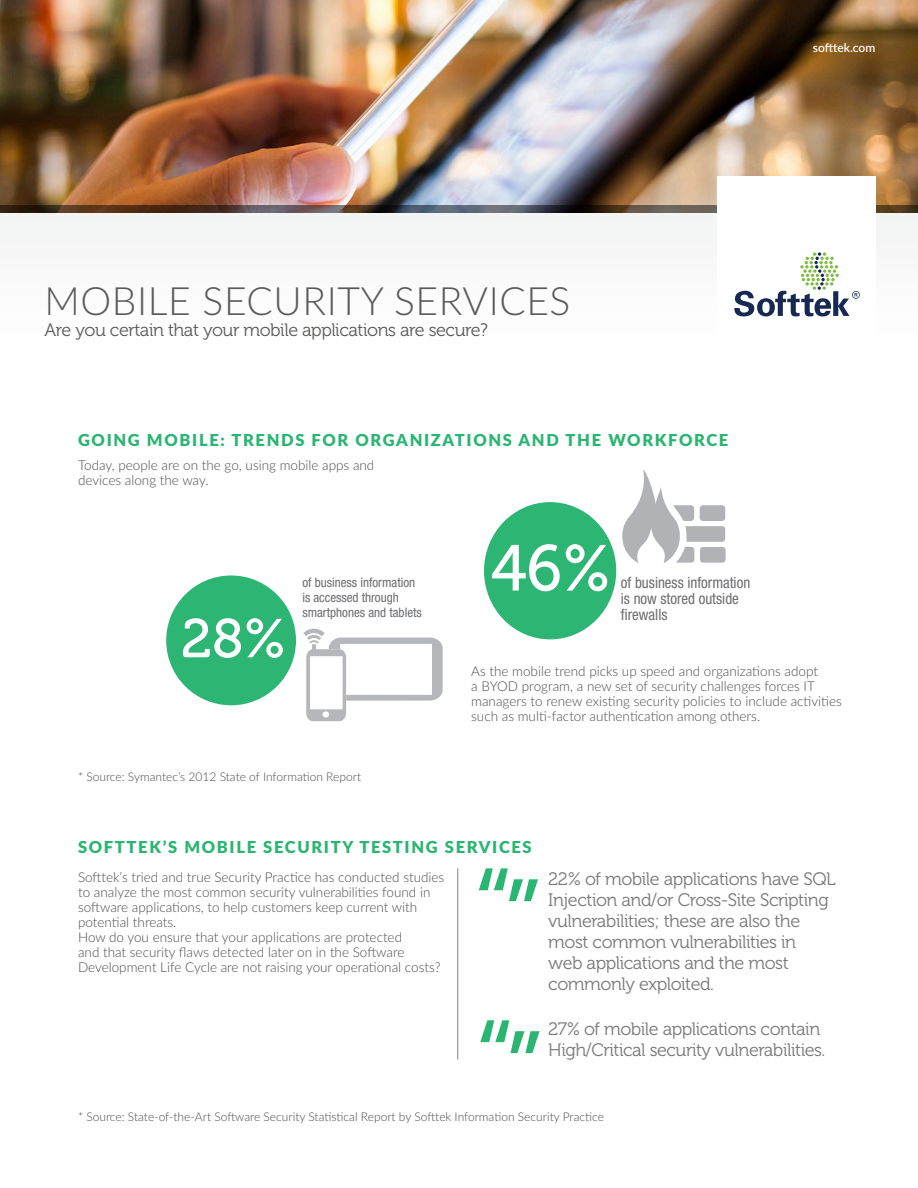
<style>
.page{position:relative;width:918px;height:1188px;background:#fff}
.page>*{position:absolute;margin:0;border:0;box-sizing:border-box;transform-origin:0 0}
.t1{font:64.65px "Museo 500";color:#fff;scale:.96 1}
.t2{font:54.45px "Museo 500";color:#fff}
.t3{font:300 39px "Lato";letter-spacing:.015em;color:#5c5a59}
.Texto_normal{font:18px "Museo 300";letter-spacing:-.025em;color:#7a7778}
.t4{font:18px "Museo 300";letter-spacing:-.025em;color:#5c5a59}
.t5{font:900 16.5px "Lato";letter-spacing:.1em;color:#2bb572}
.t6{font:condensed 15.6px/15.8px "Helvetica Neue LT Std";color:#6c6d70;scale:.96 1}
.Contenido{font:300 13.5px "Lato";color:#4d4b4b}
.t7{font:condensed 13.05px/15px "Helvetica Neue LT Std";color:#6c6d70}
.Contenido-2{font:300 12px "Lato";color:#4d4b4b}
.t8{font:600 12px "Lato";color:#fff}
</style>
<div class="page">
<img style="left:0;top:0;width:918px;height:205px">
<svg style="left:0;top:205px;width:918px;height:8px"></svg>
<div style="left:717px;top:177px;width:158px;height:158px;background:#fff"></div>
<svg style="left:734px;top:252px;width:126px;height:64px"></svg>
<div style="left:166px;top:575px;width:130px;height:130px;background:#2cb573;border-radius:50%"></div>
<svg style="left:303px;top:629px;width:140px;height:92px"></svg>
<div style="left:484px;top:502px;width:132px;height:137px;background:#2cb573;border-radius:50%"></div>
<svg style="left:622px;top:469px;width:104px;height:94px"></svg>
<svg style="left:479px;top:868px;width:59px;height:33px"></svg>
<svg style="left:480px;top:1020px;width:60px;height:33px"></svg>
<hr style="left:457px;top:868px;width:1px;height:191px;background:#808285">
<p class="t8" style="left:813px;top:39px;width:64px">softtek.com</p>
<p class="t3" style="left:45px;top:274px;width:527px">MOBILE SECURITY SERVICES</p>
<p class="t4" style="left:45px;top:320px;width:445px">Are you certain that your mobile applications are secure?</p>
<p class="t5" style="left:78px;top:428px;width:652px">GOING MOBILE: TRENDS FOR ORGANIZATIONS AND THE WORKFORCE</p>
<p class="Contenido" style="left:78px;top:456px;width:298px">Today, people are on the go, using mobile apps and</p>
<p class="Contenido" style="left:78px;top:471px;width:132px">devices along the way.</p>
<p class="t2" style="left:181px;top:609px;width:107px">28%</p>
<p class="t7" style="left:302px;top:575px;width:121px">of business information is accessed through smartphones and tablets</p>
<p class="t1" style="left:491px;top:533px;width:127px">46%</p>
<p class="t6" style="left:621px;top:575px;width:136px">of business information is now stored outside firewalls</p>
<p class="Contenido-2" style="left:78px;top:769px;width:285px">* Source: Symantec’s 2012 State of Information Report</p>
<p class="Contenido" style="left:471px;top:662px;width:348px">As the mobile trend picks up speed and organizations adopt</p>
<p class="Contenido" style="left:471px;top:677px;width:345px">a BYOD program, a new set of security challenges forces IT</p>
<p class="Contenido" style="left:471px;top:692px;width:372px">managers to renew existing security policies to include activities</p>
<p class="Contenido" style="left:471px;top:707px;width:290px">such as multi-factor authentication among others.</p>
<p class="t5" style="left:78px;top:835px;width:455px">SOFTTEK’S MOBILE SECURITY TESTING SERVICES</p>
<p class="Contenido" style="left:78px;top:868px;width:368px">Softtek’s tried and true Security Practice has conducted studies</p>
<p class="Contenido" style="left:78px;top:883px;width:354px">to analyze the most common security vulnerabilities found in</p>
<p class="Contenido" style="left:78px;top:898px;width:341px">software applications, to help customers keep current with</p>
<p class="Contenido" style="left:78px;top:913px;width:100px">potential threats.</p>
<p class="Contenido" style="left:78px;top:928px;width:326px">How do you ensure that your applications are protected</p>
<p class="Contenido" style="left:78px;top:943px;width:328px">and that security flaws detected later on in the Software</p>
<p class="Contenido" style="left:78px;top:958px;width:364px">Development Life Cycle are not raising your operational costs?</p>
<p class="Texto_normal" style="left:548px;top:869px;width:289px">22% of mobile applications have SQL</p>
<p class="Texto_normal" style="left:548px;top:890px;width:282px">Injection and/or Cross-Site Scripting</p>
<p class="Texto_normal" style="left:548px;top:911px;width:254px">vulnerabilities; these are also the</p>
<p class="Texto_normal" style="left:548px;top:932px;width:249px">most common vulnerabilities in</p>
<p class="Texto_normal" style="left:548px;top:953px;width:242px">web applications and the most</p>
<p class="Texto_normal" style="left:548px;top:974px;width:167px">commonly exploited.</p>
<p class="Texto_normal" style="left:548px;top:1019px;width:273px">27% of mobile applications contain</p>
<p class="Texto_normal" style="left:548px;top:1040px;width:279px">High/Critical security vulnerabilities.</p>
<p class="Contenido-2" style="left:78px;top:1109px;width:527px">* Source: State-of-the-Art Software Security Statistical Report by Softtek Information Security Practice</p>
</div>
